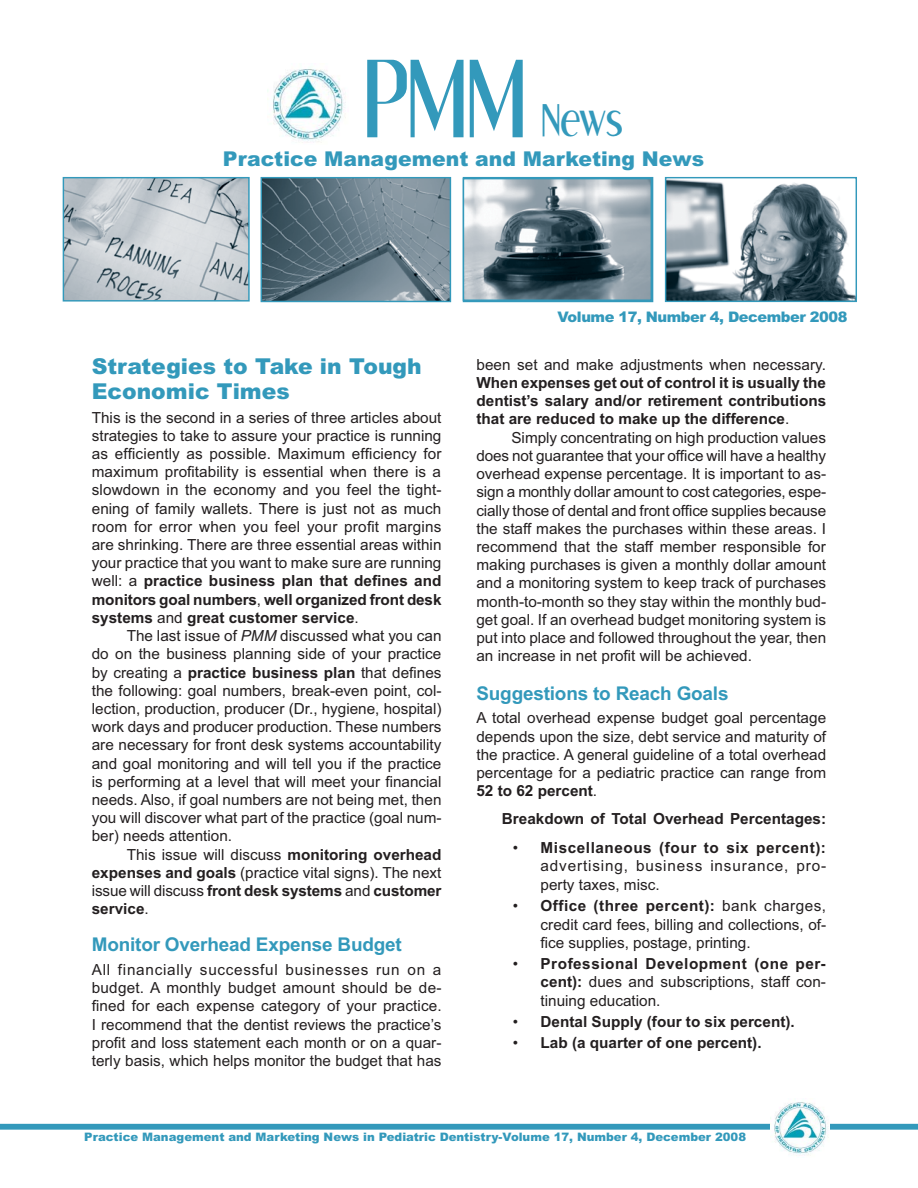
<style>
.page{position:relative;width:918px;height:1188px;background:#fff}
.page>*{position:absolute;margin:0;border:0;box-sizing:border-box;transform-origin:0 0}
.t1{font:104.85px "Dream Orphans";color:#39b}
.t2{font:43.65px "Dream Orphans";color:#39b}
.t3{font:900 21.9px/24.8px "Arial";color:#39b}
.t4{font:900 20.4px "Arial";color:#39b}
.t5{font:700 18.9px "Arial";letter-spacing:-.01em;color:#39b}
.t6{font:15.3px/18.1px "Arial";color:#231f20;text-align:justify}
.t7{font:700 15.3px/18.1px "Arial";color:#231f20;text-align:justify}
.t8{font:900 14.55px "Arial";letter-spacing:-.03em;color:#39b}
.t9{font:900 11.7px "Arial";color:#39b}
.s1{font-weight:700}
.s2{font-style:italic}
.s3{font-weight:400}
</style>
<div class="page">
<div style="left:0;top:1124px;width:918px;height:6px;background:#39b"></div>
<img style="left:771px;top:1102px;width:59px;height:53px">
<img style="left:267px;top:68px;width:79px;height:75px">
<div style="left:463px;top:177px;width:190px;height:125px;border:1px solid #39b"></div>
<img style="left:65px;top:179px;width:183px;height:121px">
<div style="left:63px;top:177px;width:187px;height:125px;border:1px solid #39b"></div>
<img style="left:263px;top:179px;width:186px;height:121px">
<div style="left:261px;top:177px;width:190px;height:125px;border:1px solid #39b"></div>
<img style="left:465px;top:180px;width:185px;height:119px">
<div style="left:463px;top:178px;width:189px;height:123px;border:1px solid #39b"></div>
<img style="left:667px;top:179px;width:188px;height:121px">
<div style="left:665px;top:177px;width:192px;height:125px;border:1px solid #39b"></div>
<h1 class="t1" style="left:364px;top:59px;width:163px">PMM</h1>
<h2 class="t2" style="left:541px;top:104px;width:83px">News</h2>
<h3 class="t4" style="left:223px;top:151px;width:483px">Practice Management and Marketing News</h3>
<h3 class="t3" style="left:92px;top:356px;width:331px">Strategies to Take in Tough<br>Economic Times</h3>
<p class="t6" style="left:92px;top:410px;width:351px">This is the second in a series of three articles about strategies to take to assure your practice is running as efficiently as possible. Maximum efficiency for maximum profitability is essential when there is a slowdown in the economy and you feel the tight&shy;ening of family wallets. There is just not as much room for error when you feel your profit margins are shrinking. There are three essential areas within your practice that you want to make sure are running well: a <span class="s1">practice business plan that defines and monitors goal numbers</span>, <span class="s1">well organized front desk systems</span> and <span class="s1">great customer service</span>.</p>
<p class="t6" style="left:92px;top:628px;width:351px;text-indent:35px">The last issue of <span class="s2">PMM</span> discussed what you can do on the business planning side of your practice by creating a <span class="s1">practice business plan</span> that defines the following: goal numbers, break-even point, col&shy;lection, production, producer (Dr., hygiene, hospital) work days and producer production. These numbers are necessary for front desk systems accountability and goal monitoring and will tell you if the practice is performing at a level that will meet your financial needs. Also, if goal numbers are not being met, then you will discover what part of the practice (goal num&shy;ber) needs attention.</p>
<p class="t6" style="left:92px;top:847px;width:351px;text-indent:35px">This issue will discuss <span class="s1">monitoring overhead expenses and goals</span> (practice vital signs). The next issue will discuss <span class="s1">front desk systems</span> and <span class="s1">customer service</span>.</p>
<p class="t5" style="left:92px;top:938px;width:312px">Monitor Overhead Expense Budget</p>
<p class="t6" style="left:92px;top:962px;width:351px">All financially successful businesses run on a budget. A monthly budget amount should be de&shy;fined for each expense category of your practice.<br>I recommend that the dentist reviews the practice’s profit and loss statement each month or on a quar&shy;terly basis, which helps monitor the budget that has</p>
<p class="t8" style="left:557px;top:312px;width:292px">Volume 17, Number 4, December 2008</p>
<p class="t6" style="left:476px;top:357px;width:351px">been set and make adjustments when necessary.</p>
<p class="t7" style="left:476px;top:375px;width:351px">When expenses get out of control it is usually the dentist’s salary and/or retirement contributions that are reduced to make up the difference<span class="s3">.</span></p>
<p class="t6" style="left:476px;top:430px;width:351px;text-indent:35px">Simply concentrating on high production values does not guarantee that your office will have a healthy overhead expense percentage. It is important to as&shy;sign a monthly dollar amount to cost categories, espe&shy;cially those of dental and front office supplies because the staff makes the purchases within these areas. I recommend that the staff member responsible for making purchases is given a monthly dollar amount and a monitoring system to keep track of purchases month-to-month so they stay within the monthly bud&shy;get goal. If an overhead budget monitoring system is put into place and followed throughout the year, then an increase in net profit will be achieved.</p>
<p class="t5" style="left:476px;top:686px;width:254px">Suggestions to Reach Goals</p>
<p class="t6" style="left:476px;top:710px;width:351px">A total overhead expense budget goal percentage depends upon the size, debt service and maturity of the practice. A general guideline of a total overhead percentage for a pediatric practice can range from <span class="s1">52 to 62 percent</span>.</p>
<p class="t7" style="left:502px;top:811px;width:326px">Breakdown of Total Overhead Percentages:</p>
<p class="t6" style="left:541px;top:840px;width:287px;line-height:18.6px;text-indent:-28px">• <span class="s1">Miscellaneous (four to six percent): </span>advertising, business insurance, pro&shy;perty taxes, misc.</p>
<p class="t6" style="left:541px;top:898px;width:287px;text-indent:-28px">• <span class="s1">Office (three percent):</span> bank charges, credit card fees, billing and collections, of&shy;fice supplies, postage, printing.</p>
<p class="t6" style="left:541px;top:956px;width:287px;line-height:18.6px;text-indent:-28px">• <span class="s1">Professional Development (one per&shy;cent):</span> dues and subscriptions, staff con&shy;tinuing education.</p>
<p class="t7" style="left:513px;top:1014px;width:283px"><span class="s3">•</span> Dental Supply (four to six percent).</p>
<p class="t7" style="left:513px;top:1035px;width:250px"><span class="s3">•</span> Lab (a quarter of one percent).</p>
<p class="t9" style="left:84px;top:1133px;width:663px">Practice Management and Marketing News in Pediatric Dentistry-Volume 17, Number 4, December 2008</p>
</div>
